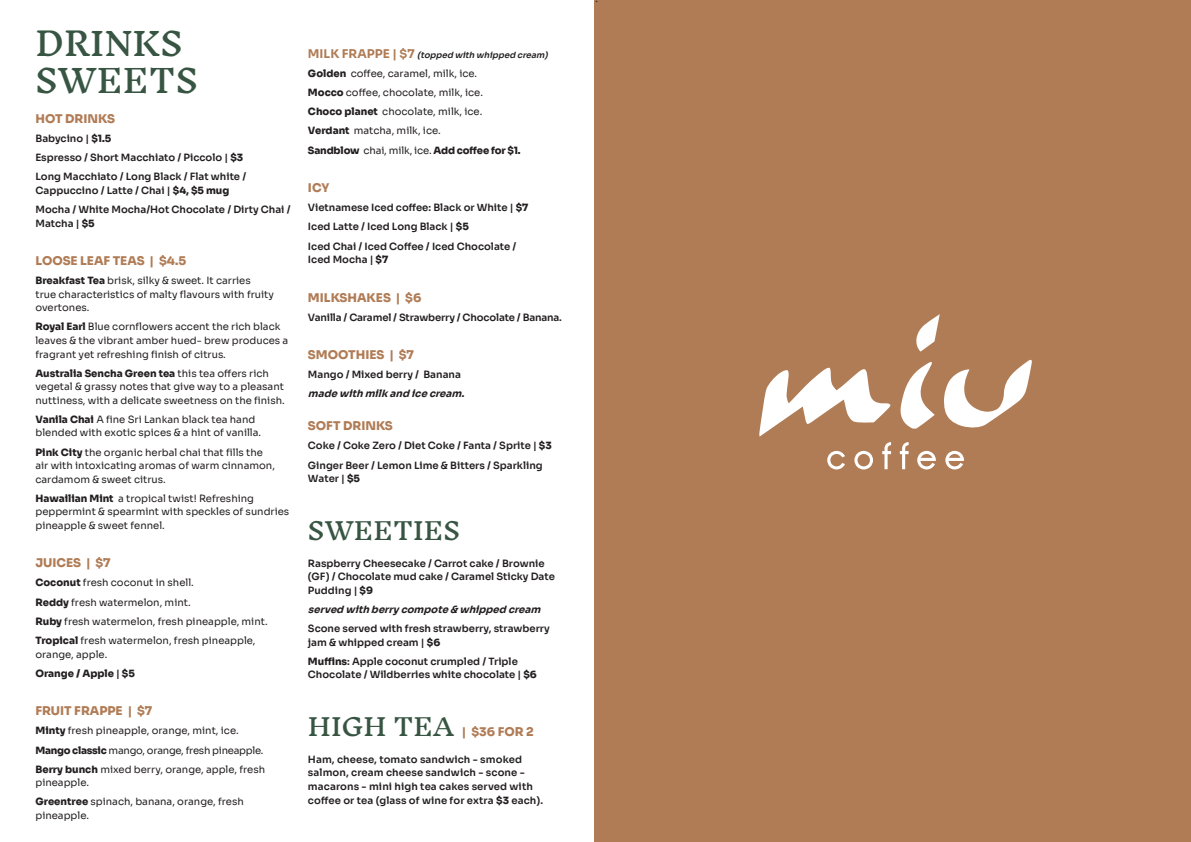
<style>
.page{position:relative;width:1191px;height:842px;background:#fff}
.page>*{position:absolute;margin:0;border:0;box-sizing:border-box;transform-origin:0 0}
.t1{font:500 32px "Inknut Antiqua";color:#375542}
.t2{font:500 24px "Inknut Antiqua";color:#375542}
.t3{font:800 12px "Sora";color:#b07c56}
.t4{font:10px/13.5px "Sora";color:#231f20}
.t5{font:600 10px/13.5px "Sora";color:#231f20}
.t6{font:italic 700 10px "Sora";color:#231f20}
.t7{font:800 10px "Sora";letter-spacing:-.015em;color:#231f20}
.t8{font:10px "Sora";letter-spacing:-.025em;color:#231f20}
.t9{font:italic 600 8.5px "Sora";color:#231f20}
.s1{font-weight:800}
.s2{font-weight:600}
.s3{font-weight:700;font-style:normal;font-size:12px;color:#b07c56}
.s4{font-weight:400}
.s5{font-family:"Inknut Antiqua";font-weight:500;font-size:24px;color:#375542}
</style>
<div class="page">
<div style="left:594px;top:0;width:597px;height:842px;background:#b07c56"></div>
<svg style="left:916px;top:314px;width:23px;height:38px"></svg>
<svg style="left:944px;top:360px;width:88px;height:68px"></svg>
<svg style="left:900px;top:362px;width:34px;height:67px"></svg>
<svg style="left:759px;top:367px;width:132px;height:102px"></svg>
<svg style="left:900px;top:442px;width:8px;height:27px"></svg>
<svg style="left:917px;top:451px;width:19px;height:18px"></svg>
<svg style="left:945px;top:451px;width:19px;height:18px"></svg>
<p class="t1" style="left:35px;top:27px;width:149px">DRINKS</p>
<p class="t1" style="left:35px;top:63px;width:164px">SWEETS</p>
<p class="t3" style="left:35px;top:109px;width:81px">HOT DRINKS</p>
<p class="t5" style="left:35px;top:131px;width:77px">Babycino | <span class="s1">$1.5</span></p>
<p class="t5" style="left:35px;top:150px;width:209px">Espresso / Short Macchiato / Piccolo | <span class="s1">$3</span></p>
<p class="t5" style="left:35px;top:169px;width:212px">Long Macchiato / Long Black / Flat white /<br>Cappuccino / Latte / Chai | <span class="s1">$4, $5 mug</span></p>
<p class="t5" style="left:35px;top:202px;width:257px">Mocha / White Mocha/Hot Chocolate / Dirty Chai /<br>Matcha | <span class="s1">$5</span></p>
<p class="t3" style="left:35px;top:251px;width:152px">LOOSE LEAF TEAS | $4.5</p>
<p class="t4" style="left:35px;top:273px;width:240px"><span class="s1">Breakfast Tea</span> brisk, silky &amp; sweet. It carries true characteristics of malty flavours with fruity overtones.</p>
<p class="t4" style="left:35px;top:319px;width:254px"><span class="s1">Royal Earl</span> Blue cornflowers accent the rich black leaves &amp; the vibrant amber hued- brew produces a fragrant yet refreshing finish of citrus.</p>
<p class="t4" style="left:35px;top:365px;width:251px"><span class="s1">Australia Sencha Green tea</span> this tea offers rich vegetal &amp; grassy notes that give way to a pleasant nuttiness, with a delicate sweetness on the finish.</p>
<p class="t4" style="left:35px;top:412px;width:227px"><span class="s1">Vanila Chai</span> A fine Sri Lankan black tea hand blended with exotic spices &amp; a hint of vanilla.</p>
<p class="t4" style="left:35px;top:444px;width:241px"><span class="s1">Pink City</span> the organic herbal chai that fills the air with intoxicating aromas of warm cinnamon, cardamom &amp; sweet citrus.</p>
<p class="t4" style="left:35px;top:491px;width:255px"><span class="s1">Hawailian Mint</span> a tropical twist! Refreshing peppermint &amp; spearmint with speckles of sundries pineapple &amp; sweet fennel.</p>
<p class="t3" style="left:35px;top:553px;width:77px">JUICES | $7</p>
<p class="t4" style="left:35px;top:575px;width:160px"><span class="s1">Coconut</span> fresh coconut in shell.</p>
<p class="t4" style="left:35px;top:594px;width:157px"><span class="s1">Reddy</span> fresh watermelon, mint.</p>
<p class="t4" style="left:35px;top:614px;width:234px"><span class="s1">Ruby</span> fresh watermelon, fresh pineapple, mint.</p>
<p class="t4" style="left:35px;top:633px;width:222px"><span class="s1">Tropical</span> fresh watermelon, fresh pineapple, orange, apple.</p>
<p class="t7" style="left:35px;top:665px;width:101px">Orange / Apple <span class="s2">|</span> $5</p>
<p class="t3" style="left:35px;top:701px;width:118px">FRUIT FRAPPE | $7</p>
<p class="t4" style="left:35px;top:723px;width:205px"><span class="s1">Minty</span> fresh pineapple, orange, mint, ice.</p>
<p class="t8" style="left:35px;top:742px;width:230px"><span class="s1">Mango classic</span> mango, orange, fresh pineapple.</p>
<p class="t4" style="left:35px;top:761px;width:231px"><span class="s1">Berry bunch</span> mixed berry, orange, apple, fresh pineapple.</p>
<p class="t4" style="left:35px;top:794px;width:210px"><span class="s1">Greentree</span> spinach, banana, orange, fresh pineapple.</p>
<p class="t9" style="left:308px;top:48px;width:244px"><span class="s3">M I L K F R A P P E | $ 7</span> (topped with whipped cream)</p>
<p class="t4" style="left:308px;top:66px;width:171px"><span class="s1">Golden</span> coffee, caramel, milk, ice.</p>
<p class="t4" style="left:308px;top:85px;width:176px"><span class="s1">Mocco</span> coffee, chocolate, milk, ice.</p>
<p class="t4" style="left:308px;top:104px;width:176px"><span class="s1">Choco planet</span> chocolate, milk, ice.</p>
<p class="t4" style="left:308px;top:123px;width:134px"><span class="s1">Verdant</span> matcha, milk, ice.</p>
<p class="t7" style="left:308px;top:142px;width:214px">Sandblow <span class="s4">chai, milk, ice.</span> Add coffee for $1.</p>
<p class="t3" style="left:308px;top:178px;width:23px">ICY</p>
<p class="t5" style="left:308px;top:200px;width:222px">Vietnamese Iced coffee: Black or White | <span class="s1">$7</span></p>
<p class="t5" style="left:308px;top:219px;width:162px">Iced Latte / Iced Long Black | <span class="s1">$5</span></p>
<p class="t5" style="left:308px;top:238px;width:210px">Iced Chai / Iced Coffee / Iced Chocolate /<br>Iced Mocha | <span class="s1">$7</span></p>
<p class="t3" style="left:308px;top:287px;width:115px">MILKSHAKES | $6</p>
<p class="t5" style="left:308px;top:309px;width:255px">Vanilla / Caramel / Strawberry / Chocolate / Banana.</p>
<p class="t3" style="left:308px;top:345px;width:108px">SMOOTHIES | $7</p>
<p class="t5" style="left:308px;top:367px;width:154px">Mango / Mixed berry / Banana</p>
<p class="t6" style="left:308px;top:386px;width:161px">madewithmilkandicecream.</p>
<p class="t3" style="left:308px;top:416px;width:86px">SOFT DRINKS</p>
<p class="t5" style="left:308px;top:438px;width:245px">Coke / Coke Zero / Diet Coke / Fanta / Sprite | <span class="s1">$3</span></p>
<p class="t5" style="left:308px;top:457px;width:236px">Ginger Beer / Lemon Lime &amp; Bitters / Sparkling<br>Water | <span class="s1">$5</span></p>
<p class="t2" style="left:308px;top:517px;width:154px">SWEETIES</p>
<p class="t5" style="left:308px;top:555px;width:248px">Raspberry Cheesecake / Carrot cake / Brownie (GF) / Chocolate mud cake / Caramel Sticky Date<br>Pudding | <span class="s1">$9</span></p>
<p class="t6" style="left:308px;top:601px;width:238px">servedwithberrycompote&amp; whippedcream</p>
<p class="t5" style="left:308px;top:621px;width:243px">Scone served with fresh strawberry, strawberry jam &amp; whipped cream | <span class="s1">$6</span></p>
<p class="t5" style="left:308px;top:654px;width:230px"><span class="s1">Muffins</span>: Apple coconut crumpled / Triple<br>Chocolate / Wildberries white chocolate | <span class="s1">$6</span></p>
<p class="t3" style="left:308px;top:722px;width:227px"><span class="s5">HIGH TEA</span> | $36 FOR 2</p>
<p class="t5" style="left:308px;top:752px;width:236px">Ham, cheese, tomato sandwich - smoked salmon, cream cheese sandwich - scone - macarons - mini high tea cakes served with coffee or tea (glass of wine for extra <span class="s1">$3</span> each).</p>
</div>
